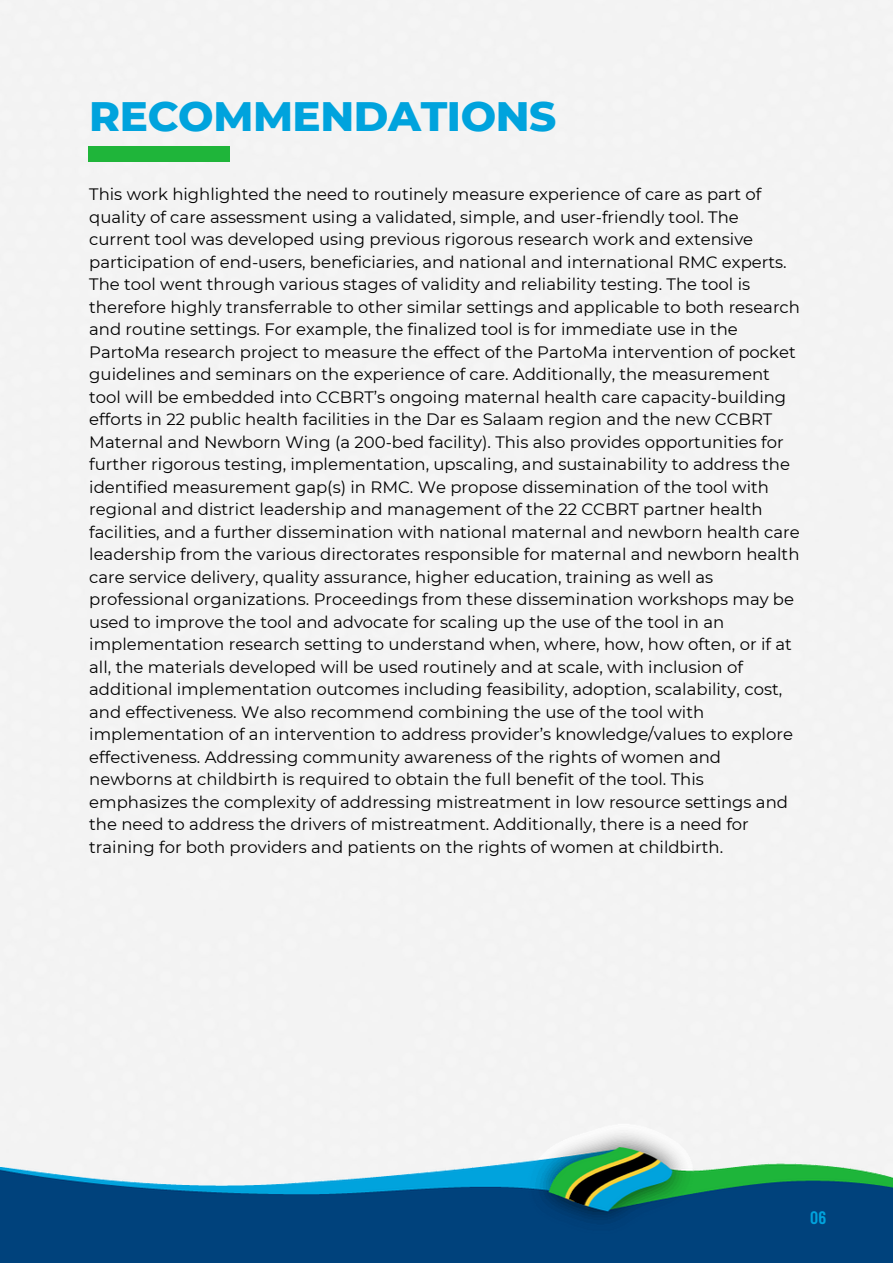
<style>
.page{position:relative;width:893px;height:1264px;background:#fff}
.page>*{position:absolute;margin:0;border:0;box-sizing:border-box;transform-origin:0 0}
.t1{font:800 42px "Montserrat";letter-spacing:-.01em;color:#00a3dd}
.t2{font:600 18px "Barlow Condensed";color:#00a3dd}
.t3{font:16.5px/22.5px "Montserrat";color:#000}
</style>
<div class="page">
<div style="left:0;top:0;width:892px;height:1262px;background:#f3f3f3"></div>
<div style="left:89px;top:146px;width:141px;height:15px;background:#1fb53a"></div>
<img style="left:0;top:1136px;width:892px;height:126px">
<p class="t1" style="left:89px;top:90px;width:468px">RECOMMENDATIONS</p>
<p class="t3" style="left:89px;top:183px;width:712px">This work highlighted the need to routinely measure experience of care as part of quality of care assessment using a validated, simple, and user-friendly tool. The current tool was developed using previous rigorous research work and extensive participation of end-users, beneficiaries, and national and international RMC experts.<br>The tool went through various stages of validity and reliability testing. The tool is therefore highly transferrable to other similar settings and applicable to both research and routine settings. For example, the finalized tool is for immediate use in the PartoMa research project to measure the effect of the PartoMa intervention of pocket guidelines and seminars on the experience of care. Additionally, the measurement tool will be embedded into CCBRT’s ongoing maternal health care capacity-building efforts in 22 public health facilities in the Dar es Salaam region and the new CCBRT Maternal and Newborn Wing (a 200-bed facility). This also provides opportunities for further rigorous testing, implementation, upscaling, and sustainability to address the identified measurement gap(s) in RMC. We propose dissemination of the tool with regional and district leadership and management of the 22 CCBRT partner health facilities, and a further dissemination with national maternal and newborn health care leadership from the various directorates responsible for maternal and newborn health care service delivery, quality assurance, higher education, training as well as professional organizations. Proceedings from these dissemination workshops may be used to improve the tool and advocate for scaling up the use of the tool in an implementation research setting to understand when, where, how, how often, or if at all, the materials developed will be used routinely and at scale, with inclusion of additional implementation outcomes including feasibility, adoption, scalability, cost, and effectiveness. We also recommend combining the use of the tool with implementation of an intervention to address provider’s knowledge/values to explore effectiveness. Addressing community awareness of the rights of women and newborns at childbirth is required to obtain the full benefit of the tool. This emphasizes the complexity of addressing mistreatment in low resource settings and the need to address the drivers of mistreatment. Additionally, there is a need for training for both providers and patients on the rights of women at childbirth.</p>
<p class="t2" style="left:810px;top:1206px;width:17px">06</p>
</div>
